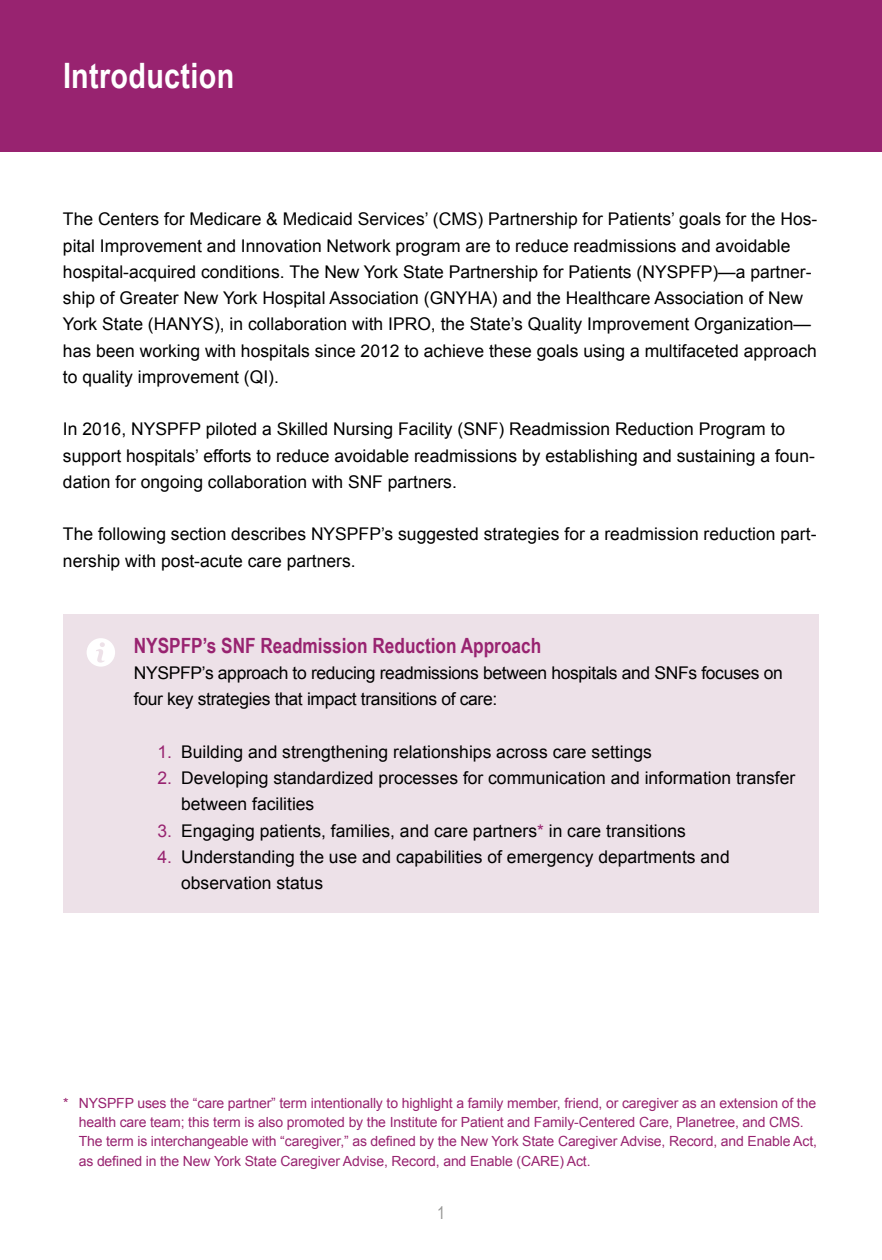
<style>
.page{position:relative;width:882px;height:1260px;background:#fff}
.page>*{position:absolute;margin:0;border:0;box-sizing:border-box;transform-origin:0 0}
.t1{font:700 35px "Arial Narrow";letter-spacing:.01em;color:#fff}
.t2{font:700 21px "Arial Narrow";color:#982370}
.t3{font:17.5px/26.2px "Arial";color:#000}
.t4{font:17.5px/26.2px "Arial";letter-spacing:-.02em;color:#000}
.t5{font:17.5px "Arial Narrow";color:#989897}
.t6{font:14px/19.2px "Arial";letter-spacing:-.01em;color:#982370}
.s1{color:#982370}
</style>
<div class="page">
<div style="left:0;top:0;width:882px;height:151px;background:#982370"></div>
<div style="left:63px;top:614px;width:756px;height:299px;background:#ede1e8"></div>
<svg style="left:87px;top:638px;width:28px;height:29px"></svg>
<h2 class="t1" style="left:63px;top:49px;width:173px">Introduction</h2>
<p class="t3" style="left:63px;top:206px;width:755px">The Centers for Medicare &amp; Medicaid Services’ (CMS) Partnership for Patients’ goals for the Hos&shy;pital Improvement and Innovation Network program are to reduce readmissions and avoidable hospital-acquired conditions. The New York State Partnership for Patients (NYSPFP)—a partner&shy;ship of Greater New York Hospital Association (GNYHA) and the Healthcare Association of New York State (HANYS), in collaboration with IPRO, the State’s Quality Improvement Organization— has been working with hospitals since 2012 to achieve these goals using a multifaceted approach to quality improvement (QI).</p>
<p class="t3" style="left:63px;top:416px;width:753px">In 2016, NYSPFP piloted a Skilled Nursing Facility (SNF) Readmission Reduction Program to support hospitals’ efforts to reduce avoidable readmissions by establishing and sustaining a foun&shy;dation for ongoing collaboration with SNF partners.</p>
<p class="t3" style="left:63px;top:521px;width:754px">The following section describes NYSPFP’s suggested strategies for a readmission reduction part&shy;nership with post-acute care partners.</p>
<h3 class="t2" style="left:134px;top:630px;width:409px">NYSPFP’s SNF Readmission Reduction Approach</h3>
<p class="t4" style="left:134px;top:660px;width:650px">NYSPFP’s approach to reducing readmissions between hospitals and SNFs focuses on four key strategies that impact transitions of care:</p>
<p class="t3" style="left:158px;top:739px;width:496px"><span class="s1">1.</span> Building and strengthening relationships across care settings</p>
<p class="t3" style="left:181px;top:765px;width:616px;text-indent:-24px"><span class="s1">2.</span> Developing standardized processes for communication and information transfer between facilities</p>
<p class="t3" style="left:158px;top:818px;width:530px"><span class="s1">3.</span> Engaging patients, families, and care partners<span class="s1">*</span> in care transitions</p>
<p class="t3" style="left:181px;top:844px;width:550px;text-indent:-24px"><span class="s1">4.</span> Understanding the use and capabilities of emergency departments and observation status</p>
<p class="t6" style="left:79px;top:1093px;width:740px;text-indent:-16px">* NYSPFP uses the “care partner” term intentionally to highlight a family member, friend, or caregiver as an extension of the health care team; this term is also promoted by the Institute for Patient and Family-Centered Care, Planetree, and CMS.<br>The term is interchangeable with “caregiver,” as defined by the New York State Caregiver Advise, Record, and Enable Act, as defined in the New York State Caregiver Advise, Record, and Enable (CARE) Act.</p>
<p class="t5" style="left:437px;top:1200px;width:9px">1</p>
</div>
